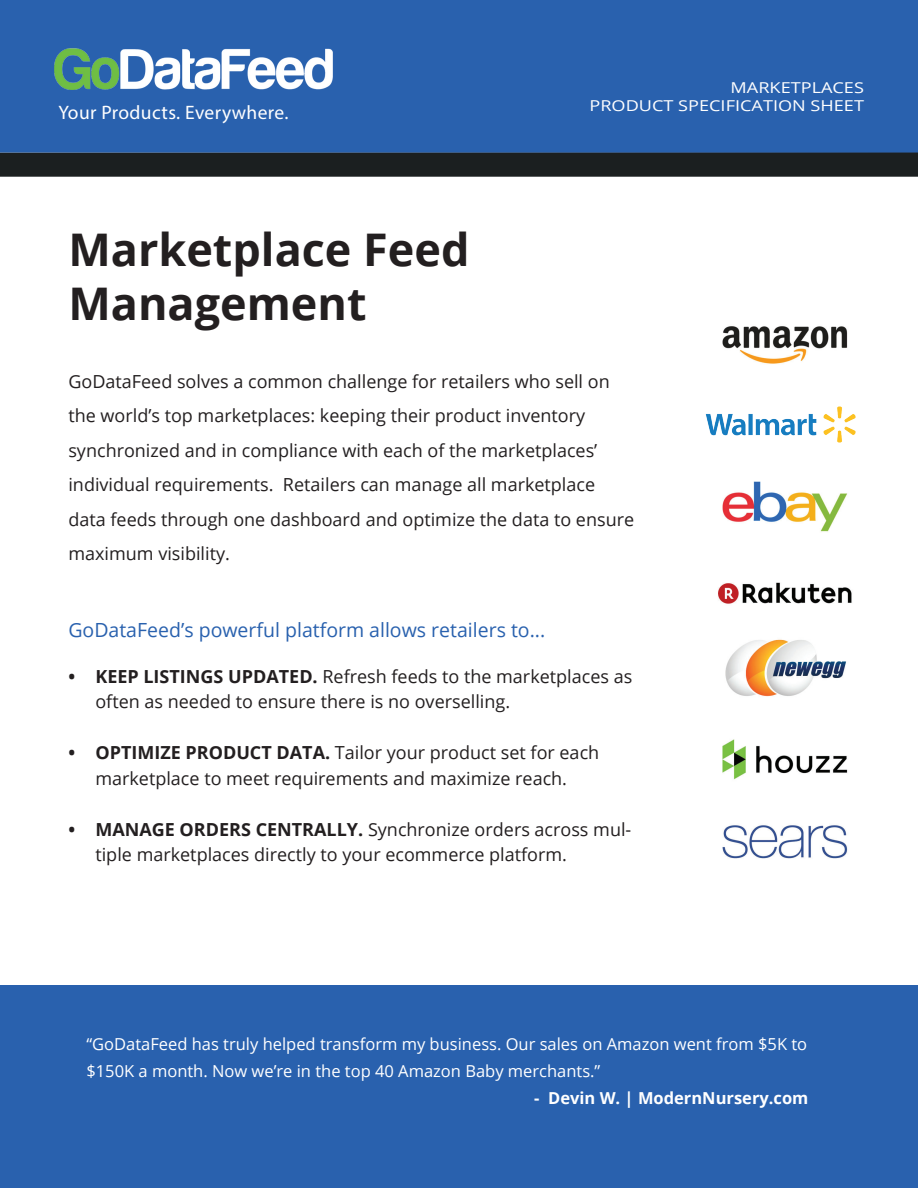
<style>
.page{position:relative;width:918px;height:1188px;background:#fff}
.page>*{position:absolute;margin:0;border:0;box-sizing:border-box;transform-origin:0 0}
.t1{font:700 45px/54px "Open Sans";color:#231f20}
.t2{font:19.5px "Open Sans";color:#2961ae}
.t3{font:19.5px "Myriad Pro";letter-spacing:.02em;color:#fff}
.t4{font:18px/34.5px "Open Sans";color:#231f20}
.t5{font:16.5px/27px "Open Sans";color:#fff}
.t6{font:700 16.5px "Open Sans";color:#fff}
.t7{font:15px/18px "Open Sans";color:#fff;text-align:right;scale:1.21 1}
.s1{font-weight:700}
</style>
<div class="page">
<div style="left:0;top:0;width:918px;height:153px;background:#2961ae"></div>
<img style="left:54px;top:49px;width:279px;height:41px">
<div style="left:1px;top:154px;width:916px;height:22px;background:#1b1f20"></div>
<div style="left:0;top:153px;width:918px;height:24px;border:2px solid #1b1f20"></div>
<div style="left:0;top:986px;width:918px;height:202px;background:#2961ae"></div>
<img style="left:722px;top:326px;width:126px;height:38px">
<img style="left:705px;top:406px;width:151px;height:37px">
<img style="left:722px;top:481px;width:126px;height:51px">
<img style="left:718px;top:582px;width:134px;height:22px">
<img style="left:725px;top:639px;width:121px;height:58px">
<img style="left:722px;top:739px;width:126px;height:41px">
<img style="left:722px;top:825px;width:126px;height:34px">
<p class="t3" style="left:58px;top:101px;width:231px">Your Products. Everywhere.</p>
<h1 class="t1" style="left:68px;top:222px;width:403px">Marketplace Feed<br>Management</h1>
<p class="t7" style="left:590px;top:78px;width:228px">MARKETPLACES<br>PRODUCT SPECIFICATION SHEET</p>
<p class="t4" style="left:68px;top:363px;width:567px">GoDataFeed solves a common challenge for retailers who sell on the world’s top marketplaces: keeping their product inventory synchronized and in compliance with each of the marketplaces’ individual requirements. Retailers can manage all marketplace data feeds through one dashboard and optimize the data to ensure maximum visibility.</p>
<p class="t2" style="left:68px;top:617px;width:478px">GoDataFeed’s powerful platform allows retailers to...</p>
<p class="t4" style="left:95px;top:663px;width:538px;line-height:25.5px;text-indent:-27px"><span class="s1">• KEEP LISTINGS UPDATED.</span> Refresh feeds to the marketplaces as often as needed to ensure there is no overselling.</p>
<p class="t4" style="left:68px;top:740px;width:532px;line-height:25.5px;text-align:center"><span class="s1">• OPTIMIZE PRODUCT DATA.</span> Tailor your product set for each marketplace to meet requirements and maximize reach.</p>
<p class="t4" style="left:95px;top:816px;width:537px;line-height:25.5px;text-indent:-27px"><span class="s1">• MANAGE ORDERS CENTRALLY.</span> Synchronize orders across mul&shy;tiple marketplaces directly to your ecommerce platform.</p>
<p class="t5" style="left:86px;top:1030px;width:722px">“GoDataFeed has truly helped transform my business. Our sales on Amazon went from $5K to $150K a month. Now we’re in the top 40 Amazon Baby merchants.”</p>
<p class="t6" style="left:534px;top:1087px;width:276px">- Devin W. | ModernNursery.com</p>
</div>
